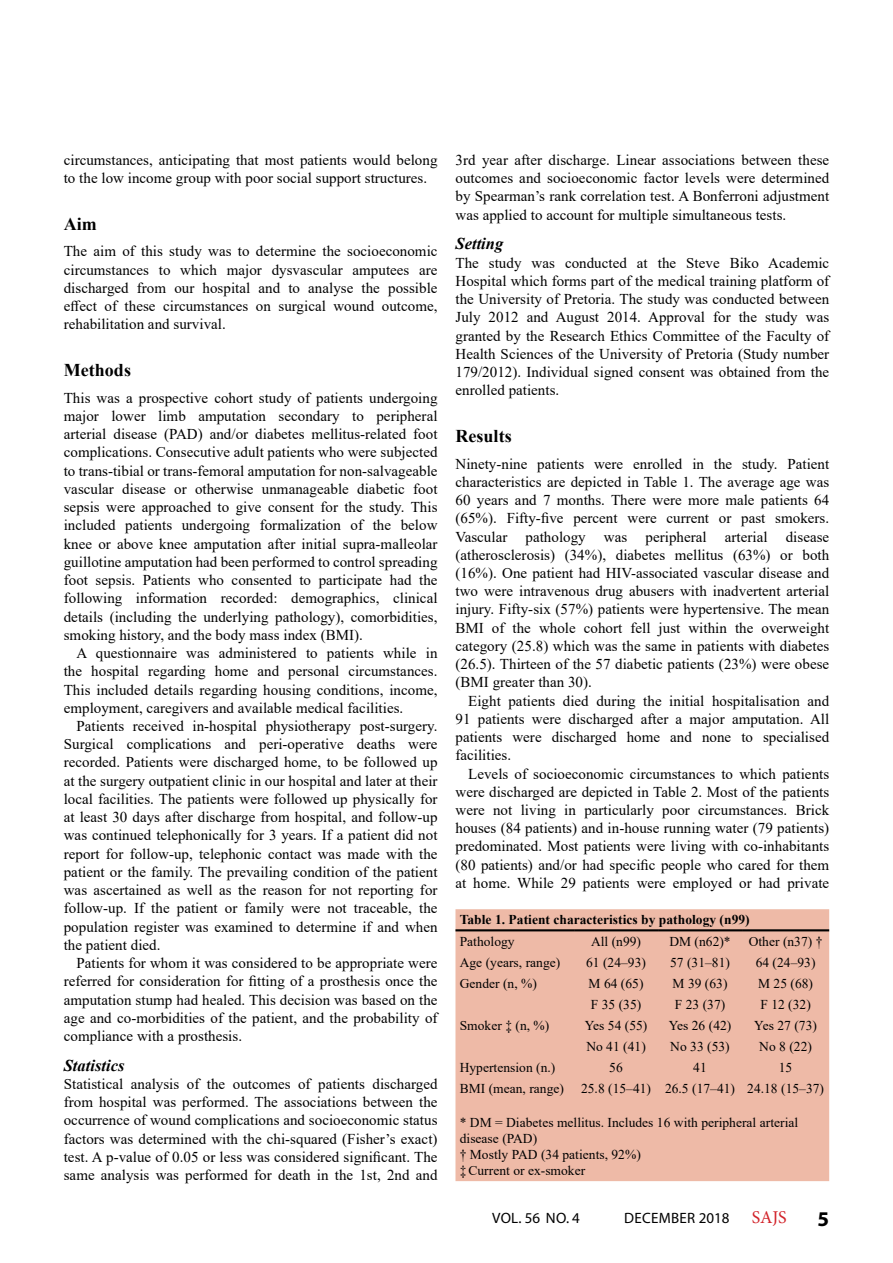
<style>
.page{position:relative;width:893px;height:1263px;background:#fff}
.page>*{position:absolute;margin:0;border:0;box-sizing:border-box;transform-origin:0 0}
.t1{font:700 21px "Myriad Pro";color:#000}
.t2{font:700 18px "Times New Roman";color:#000}
.t3{font:italic 700 16.5px "Times New Roman";color:#000}
.t4{font:15px/18.3px "Times New Roman";color:#000;text-align:justify}
.t5{font:15px "Myriad Pro";letter-spacing:.02em;color:#000}
.t6{font:13.5px/20.4px "Times New Roman";color:#000}
.t7{font:700 13.5px "Times New Roman";color:#000}
.s1{font-family:"Minion Pro";font-size:18px;color:#d2232a}
</style>
<div class="page">
<div style="left:455px;top:909px;width:374px;height:272px;background:#eebaa7"></div>
<hr style="left:455px;top:929px;width:119px;height:2px;background:#000">
<hr style="left:574px;top:929px;width:84px;height:2px;background:#000">
<hr style="left:658px;top:929px;width:84px;height:2px;background:#000">
<hr style="left:742px;top:929px;width:87px;height:2px;background:#000">
<p class="t4" style="left:64px;top:151px;width:375px;line-height:17.9px">circumstances, anticipating that most patients would belong to the low income group with poor social support structures.</p>
<p class="t2" style="left:64px;top:210px;width:35px">Aim</p>
<p class="t4" style="left:64px;top:242px;width:375px">The aim of this study was to determine the socioeconomic circumstances to which major dysvascular amputees are discharged from our hospital and to analyse the possible effect of these circumstances on surgical wound outcome, rehabilitation and survival.</p>
<p class="t2" style="left:64px;top:357px;width:69px">Methods</p>
<p class="t4" style="left:64px;top:388px;width:375px">This was a prospective cohort study of patients undergoing major lower limb amputation secondary to peripheral arterial disease (PAD) and/or diabetes mellitus-related foot complications. Consecutive adult patients who were subjected to trans-tibial or trans-femoral amputation for non-salvageable vascular disease or otherwise unmanageable diabetic foot sepsis were approached to give consent for the study. This included patients undergoing formalization of the below knee or above knee amputation after initial supra-malleolar guillotine amputation had been performed to control spreading foot sepsis. Patients who consented to participate had the following information recorded: demographics, clinical details (including the underlying pathology), comorbidities, smoking history, and the body mass index (BMI).</p>
<p class="t4" style="left:64px;top:643px;width:375px;text-indent:13px">A questionnaire was administered to patients while in the hospital regarding home and personal circumstances.<br>This included details regarding housing conditions, income, employment, caregivers and available medical facilities.</p>
<p class="t4" style="left:64px;top:716px;width:375px;text-indent:13px">Patients received in-hospital physiotherapy post-surgery.<br>Surgical complications and peri-operative deaths were recorded. Patients were discharged home, to be followed up at the surgery outpatient clinic in our hospital and later at their local facilities. The patients were followed up physically for at least 30 days after discharge from hospital, and follow-up was continued telephonically for 3 years. If a patient did not report for follow-up, telephonic contact was made with the patient or the family. The prevailing condition of the patient was ascertained as well as the reason for not reporting for follow-up. If the patient or family were not traceable, the population register was examined to determine if and when the patient died.</p>
<p class="t4" style="left:64px;top:953px;width:375px;text-indent:13px">Patients for whom it was considered to be appropriate were referred for consideration for fitting of a prosthesis once the amputation stump had healed. This decision was based on the age and co-morbidities of the patient, and the probability of compliance with a prosthesis.</p>
<p class="t3" style="left:64px;top:1053px;width:62px">Statistics</p>
<p class="t4" style="left:64px;top:1074px;width:375px">Statistical analysis of the outcomes of patients discharged from hospital was performed. The associations between the occurrence of wound complications and socioeconomic status factors was determined with the chi-squared (Fisher’s exact) test. A p-value of 0.05 or less was considered significant. The same analysis was performed for death in the 1st, 2nd and</p>
<p class="t4" style="left:455px;top:150px;width:375px">3rd year after discharge. Linear associations between these outcomes and socioeconomic factor levels were determined by Spearman’s rank correlation test. A Bonferroni adjustment was applied to account for multiple simultaneous tests.</p>
<p class="t3" style="left:455px;top:232px;width:49px">Setting</p>
<p class="t4" style="left:455px;top:253px;width:375px">The study was conducted at the Steve Biko Academic Hospital which forms part of the medical training platform of the University of Pretoria. The study was conducted between July 2012 and August 2014. Approval for the study was granted by the Research Ethics Committee of the Faculty of Health Sciences of the University of Pretoria (Study number 179/2012). Individual signed consent was obtained from the enrolled patients.</p>
<p class="t2" style="left:455px;top:423px;width:58px">Results</p>
<p class="t4" style="left:455px;top:454px;width:375px">Ninety-nine patients were enrolled in the study. Patient characteristics are depicted in Table 1. The average age was 60 years and 7 months. There were more male patients 64 (65%). Fifty-five percent were current or past smokers.<br>Vascular pathology was peripheral arterial disease (atherosclerosis) (34%), diabetes mellitus (63%) or both (16%). One patient had HIV-associated vascular disease and two were intravenous drug abusers with inadvertent arterial injury. Fifty-six (57%) patients were hypertensive. The mean BMI of the whole cohort fell just within the overweight category (25.8) which was the same in patients with diabetes (26.5). Thirteen of the 57 diabetic patients (23%) were obese (BMI greater than 30).</p>
<p class="t4" style="left:455px;top:691px;width:375px;text-indent:13px">Eight patients died during the initial hospitalisation and 91 patients were discharged after a major amputation. All patients were discharged home and none to specialised facilities.</p>
<p class="t4" style="left:455px;top:764px;width:375px;text-indent:13px">Levels of socioeconomic circumstances to which patients were discharged are depicted in Table 2. Most of the patients were not living in particularly poor circumstances. Brick houses (84 patients) and in-house running water (79 patients) predominated. Most patients were living with co-inhabitants (80 patients) and/or had specific people who cared for them at home. While 29 patients were employed or had private</p>
<p class="t7" style="left:460px;top:910px;width:291px">Table 1. Patient characteristics by pathology (n99)</p>
<p class="t6" style="left:460px;top:930px;width:56px">Pathology</p>
<p class="t6" style="left:591px;top:930px;width:52px">All (n99)</p>
<p class="t6" style="left:669px;top:930px;width:63px">DM (n62)*</p>
<p class="t6" style="left:749px;top:930px;width:75px">Other (n37) †</p>
<p class="t6" style="left:460px;top:952px;width:102px">Age (years, range)</p>
<p class="t6" style="left:586px;top:952px;width:61px">61 (24–93)</p>
<p class="t6" style="left:670px;top:952px;width:61px">57 (31–81)</p>
<p class="t6" style="left:756px;top:952px;width:61px">64 (24–93)</p>
<p class="t6" style="left:460px;top:973px;width:79px">Gender (n, %)</p>
<p class="t6" style="left:589px;top:973px;width:56px">M 64 (65)<br>F 35 (35)</p>
<p class="t6" style="left:673px;top:973px;width:56px">M 39 (63)<br>F 23 (37)</p>
<p class="t6" style="left:758px;top:973px;width:56px">M 25 (68)<br>F 12 (32)</p>
<p class="t6" style="left:460px;top:1015px;width:91px">Smoker ‡ (n, %)</p>
<p class="t6" style="left:585px;top:1015px;width:64px">Yes 54 (55)<br>No 41 (41)</p>
<p class="t6" style="left:669px;top:1015px;width:64px">Yes 26 (42)<br>No 33 (53)</p>
<p class="t6" style="left:754px;top:1015px;width:64px;text-align:center">Yes 27 (73)<br>No 8 (22)</p>
<p class="t6" style="left:460px;top:1057px;width:97px">Hypertension (n.)</p>
<p class="t6" style="left:609px;top:1057px;width:15px">56</p>
<p class="t6" style="left:693px;top:1057px;width:15px">41</p>
<p class="t6" style="left:779px;top:1057px;width:15px">15</p>
<p class="t6" style="left:460px;top:1078px;width:106px">BMI (mean, range)</p>
<p class="t6" style="left:581px;top:1078px;width:244px">25.8 (15–41) 26.5 (17–41) 24.18 (15–37)</p>
<p class="t6" style="left:460px;top:1113px;width:340px;line-height:16.2px">* DM = Diabetes mellitus. Includes 16 with peripheral arterial disease (PAD)<br>† Mostly PAD (34 patients, 92%)<br>‡Current or ex-smoker</p>
<p class="t5" style="left:492px;top:1208px;width:89px">VOL. 56 NO. 4</p>
<p class="t5" style="left:624px;top:1208px;width:164px">DECEMBER 2018 <span class="s1">SAJS</span></p>
<h1 class="t1" style="left:817px;top:1205px;width:13px">5</h1>
</div>
